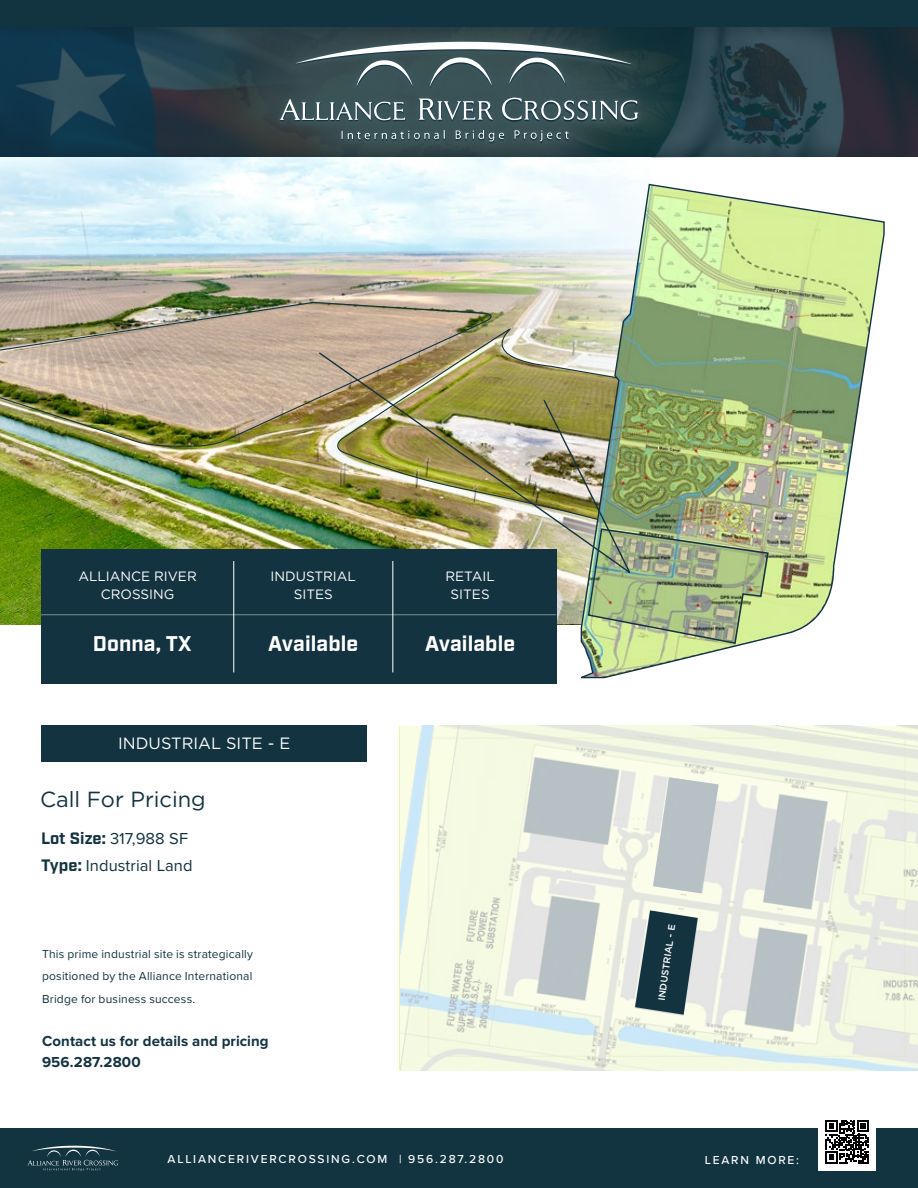
<style>
.page{position:relative;width:918px;height:1188px;background:#fff}
.page>*{position:absolute;margin:0;border:0;box-sizing:border-box;transform-origin:0 0}
.t1{font:21.9px "Gotham";color:#133340}
.t2{font:700 21.3px "Industry";letter-spacing:.005em;color:#fff}
.t3{font:16.5px/27px "Proxima Nova";letter-spacing:.005em;color:#133340}
.t4{font:16.35px "Gotham";color:#fff}
.t5{font:700 15px/21px "Proxima Nova";letter-spacing:.005em;color:#123340}
.t6{font:13.5px/18px "Gotham";color:#fff;text-align:center}
.t7{font:12px/22.5px "Proxima Nova";letter-spacing:.015em;color:#133340;text-align:justify}
.t8{font:500 12px "Proxima Nova";letter-spacing:.15em;color:#fff}
.t9{font:500 9.6px "Gotham";color:#fff}
.s1{font-family:"Industry";font-weight:700}
</style>
<div class="page">
<svg style="left:0;top:26px;width:918px;height:132px;background:#273f49"></svg>
<svg style="left:295px;top:42px;width:337px;height:45px;background:#54696c"></svg>
<svg style="left:502px;top:97px;width:137px;height:23px;background:#5e7378"></svg>
<svg style="left:418px;top:99px;width:75px;height:21px;background:#6a7e84"></svg>
<svg style="left:280px;top:99px;width:125px;height:21px;background:#607479"></svg>
<svg style="left:342px;top:130px;width:103px;height:9px"></svg>
<svg style="left:515px;top:130px;width:54px;height:11px"></svg>
<svg style="left:456px;top:130px;width:48px;height:11px"></svg>
<img style="left:0;top:158px;width:300px;height:466px">
<div style="left:0;top:0;width:918px;height:26px;background:#123340"></div>
<img style="left:300px;top:158px;width:329px;height:466px">
<div style="left:41px;top:550px;width:515px;height:134px;background:#133340"></div>
<div style="left:41px;top:725px;width:325px;height:37px;background:#133340"></div>
<div style="left:0;top:1129px;width:918px;height:59px;background:#123340"></div>
<svg style="left:28px;top:1146px;width:90px;height:25px"></svg>
<svg style="left:494px;top:325px;width:80px;height:26px;background:#cdcab0"></svg>
<div style="left:819px;top:1112px;width:57px;height:59px;background:#fff"></div>
<svg style="left:826px;top:1120px;width:43px;height:43px"></svg>
<hr style="left:233px;top:561px;width:1px;height:111px;background:#fff">
<hr style="left:393px;top:561px;width:1px;height:111px;background:#fff">
<hr style="left:41px;top:614px;width:515px;height:1px;background:#fff">
<img style="left:574px;top:183px;width:311px;height:496px">
<img style="left:0;top:301px;width:494px;height:147px">
<img style="left:587px;top:527px;width:183px;height:118px">
<img style="left:318px;top:351px;width:315px;height:226px">
<svg style="left:400px;top:725px;width:518px;height:345px;background:#e4e9de"></svg>
<svg style="left:635px;top:910px;width:63px;height:105px;background:#4f666e"></svg>
<p class="t6" style="left:78px;top:567px;width:120px">ALLIANCE RIVER<br>CROSSING</p>
<p class="t6" style="left:271px;top:567px;width:87px">INDUSTRIAL<br>SITES</p>
<p class="t6" style="left:445px;top:567px;width:51px">RETAIL<br>SITES</p>
<h2 class="t2" style="left:268px;top:631px;width:91px">Available</h2>
<h2 class="t2" style="left:425px;top:631px;width:91px">Available</h2>
<h2 class="t2" style="left:93px;top:631px;width:100px">Donna, TX</h2>
<h3 class="t4" style="left:118px;top:733px;width:174px">INDUSTRIAL SITE - E</h3>
<h1 class="t1" style="left:40px;top:785px;width:167px">Call For Pricing</h1>
<h3 class="t3" style="left:41px;top:824px;width:153px"><span class="s1">Lot Size:</span> 317,988 SF<br><span class="s1">Type:</span> Industrial Land</h3>
<p class="t7" style="left:42px;top:942px;width:213px">This prime industrial site is strategically positioned by the Alliance International Bridge for business success.</p>
<p class="t5" style="left:42px;top:1031px;width:228px">Contact us for details and pricing<br>956.287.2800</p>
<p class="t9" style="left:655px;top:1000px;width:78px;rotate:-82deg">INDUSTRIAL - E</p>
<p class="t8" style="left:168px;top:1152px;width:337px">ALLIANCERIVERCROSSING.COM | 956.287.2800</p>
<p class="t8" style="left:705px;top:1153px;width:96px">LEARN MORE:</p>
</div>
